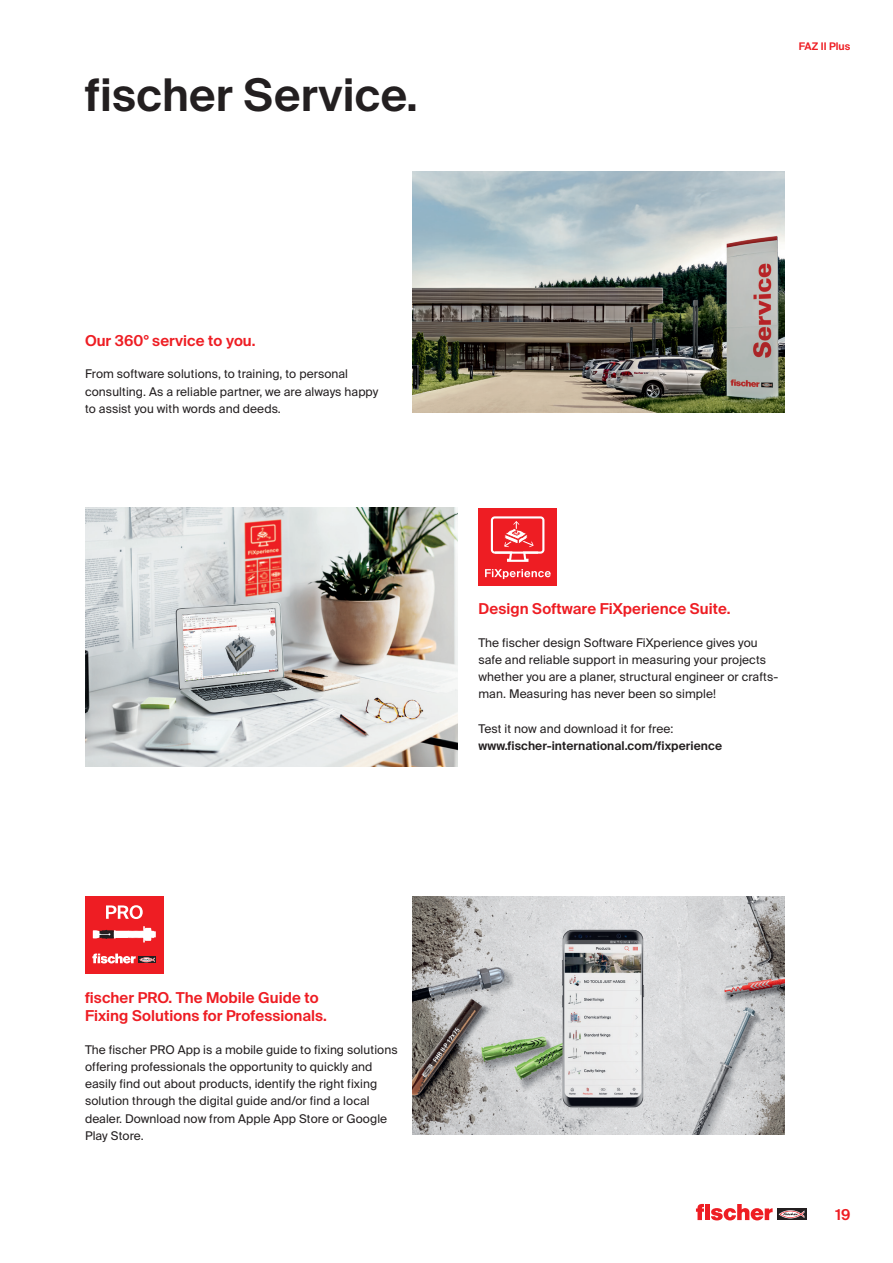
<style>
.page{position:relative;width:893px;height:1263px;background:#fff}
.page>*{position:absolute;margin:0;border:0;box-sizing:border-box;transform-origin:0 0}
.t1{font:600 45px "fischerstrong";letter-spacing:.005em;color:#231f20}
.t2{font:600 15px/18.8px "fischerstrong";letter-spacing:.005em;color:#ee1d23}
.t3{font:12px/17.2px "fischerstrong";letter-spacing:.005em;color:#231f20}
.t4{font:600 12px "fischerstrong";letter-spacing:.005em;color:#231f20}
.t5{font:600 10.5px "fischerstrong";letter-spacing:.005em;color:#ee1d23}
</style>
<div class="page">
<svg style="left:777px;top:1208px;width:29px;height:12px"></svg>
<svg style="left:779px;top:1210px;width:25px;height:8px"></svg>
<svg style="left:696px;top:1204px;width:77px;height:16px"></svg>
<img style="left:413px;top:896px;width:372px;height:238px">
<img style="left:555px;top:926px;width:96px;height:185px">
<img style="left:413px;top:171px;width:372px;height:242px">
<img style="left:85px;top:508px;width:372px;height:259px">
<div style="left:85px;top:896px;width:79px;height:78px;background:#ee1d23"></div>
<div style="left:138px;top:956px;width:18px;height:7px;background:#231f20"></div>
<svg style="left:92px;top:953px;width:63px;height:10px"></svg>
<svg style="left:106px;top:905px;width:37px;height:14px"></svg>
<svg style="left:93px;top:926px;width:63px;height:16px"></svg>
<div style="left:478px;top:508px;width:79px;height:77px;background:#ee1d23"></div>
<svg style="left:485px;top:569px;width:66px;height:10px"></svg>
<svg style="left:491px;top:516px;width:53px;height:46px"></svg>
<h1 class="t1" style="left:85px;top:70px;width:334px">fischer Service.</h1>
<p class="t5" style="left:799px;top:41px;width:53px">FAZ II Plus</p>
<p class="t2" style="left:85px;top:332px;width:172px">Our 360° service to you.</p>
<p class="t3" style="left:85px;top:366px;width:295px">From software solutions, to training, to personal consulting. As a reliable partner, we are always happy to assist you with words and deeds.</p>
<p class="t2" style="left:478px;top:600px;width:254px">Design Software FiXperience Suite.</p>
<p class="t3" style="left:478px;top:634px;width:301px">The fischer design Software FiXperience gives you safe and reliable support in measuring your projects whether you are a planer, structural engineer or crafts&shy;man. Measuring has never been so simple!</p>
<p class="t3" style="left:478px;top:720px;width:197px">Test it now and download it for free:</p>
<p class="t4" style="left:478px;top:739px;width:245px">www.fischer-international.com/fixperience</p>
<p class="t2" style="left:85px;top:988px;width:243px">fischer PRO. The Mobile Guide to<br>Fixing Solutions for Professionals.</p>
<p class="t3" style="left:85px;top:1041px;width:314px">The fischer PRO App is a mobile guide to fixing solutions offering professionals the opportunity to quickly and easily find out about products, identify the right fixing solution through the digital guide and/or find a local dealer. Download now from Apple App Store or Google Play Store.</p>
<p class="t2" style="left:835px;top:1206px;width:16px">19</p>
</div>
